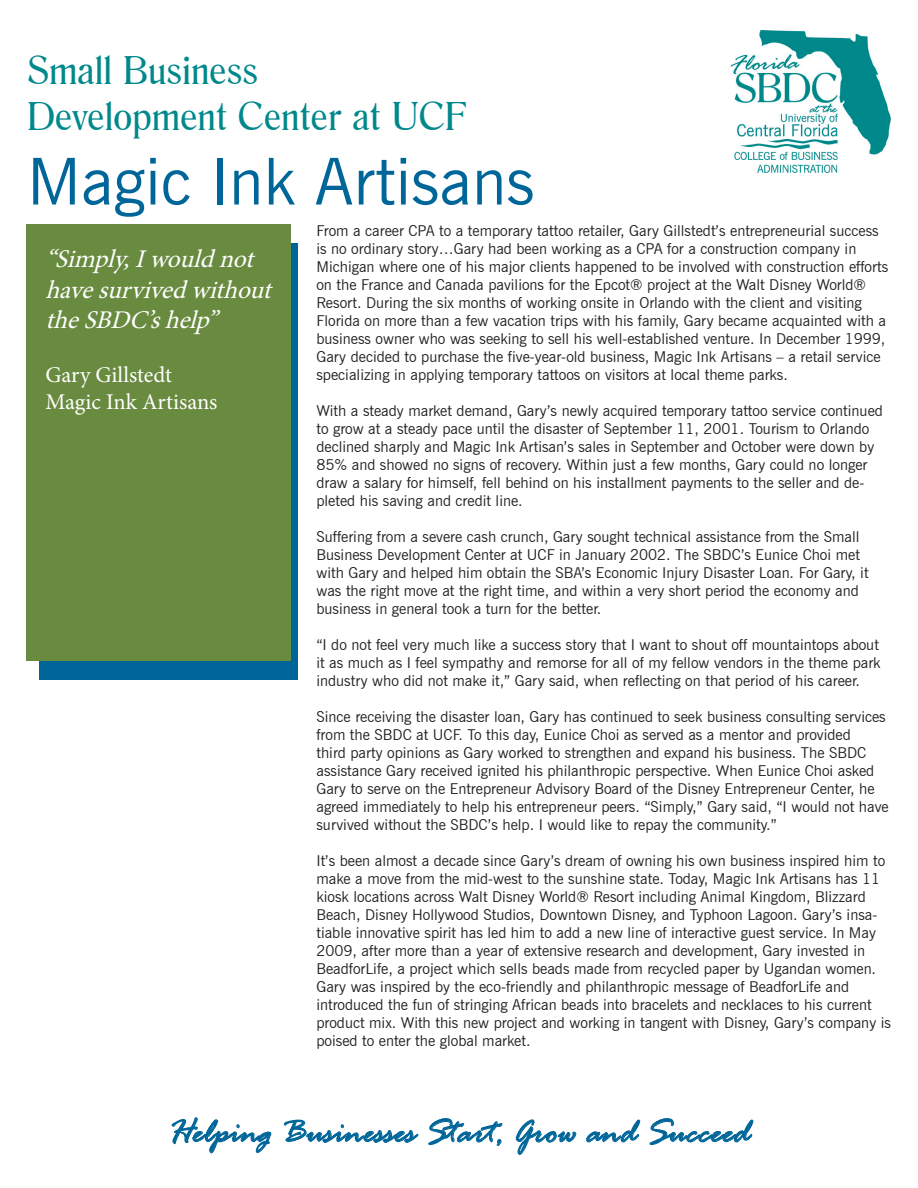
<style>
.page{position:relative;width:918px;height:1188px;background:#fff}
.page>*{position:absolute;margin:0;border:0;box-sizing:border-box;transform-origin:0 0}
.t1{font:64.5px "News Gothic BT";color:#069}
.t2{font:39px "Romana BT";color:#00888b}
.t3{font:italic 36px "Rage";color:#069}
.t4{font:italic 25.5px/30.6px "Minion Pro";color:#fff}
.t5{font:22.5px "Minion Pro";letter-spacing:-.005em;color:#fff}
.t6{font:15px/18px "News Gothic BT";color:#231f20}
</style>
<div class="page">
<div style="left:40px;top:243px;width:258px;height:436px;background:#069"></div>
<div style="left:26px;top:225px;width:264px;height:436px;background:#698b40"></div>
<img style="left:730px;top:30px;width:160px;height:143px">
<svg style="left:172px;top:1117px;width:99px;height:36px"></svg>
<svg style="left:284px;top:1120px;width:134px;height:23px"></svg>
<svg style="left:428px;top:1118px;width:74px;height:28px"></svg>
<svg style="left:516px;top:1119px;width:60px;height:36px"></svg>
<svg style="left:586px;top:1120px;width:54px;height:22px"></svg>
<svg style="left:650px;top:1118px;width:103px;height:27px"></svg>
<p class="t2" style="left:27px;top:46px;width:232px">Small Business</p>
<p class="t2" style="left:27px;top:93px;width:442px">Development Center at UCF</p>
<p class="t1" style="left:27px;top:143px;width:509px">Magic Ink Artisans</p>
<p class="t4" style="left:45px;top:244px;width:236px">“Simply,Iwouldnot havesurvivedwithout theSBDC’shelp”</p>
<p class="t5" style="left:45px;top:360px;width:128px">Gary Gillstedt</p>
<p class="t5" style="left:45px;top:387px;width:174px">Magic Ink Artisans</p>
<p class="t6" style="left:316px;top:222px;width:573px">From a career CPA to a temporary tattoo retailer, Gary Gillstedt’s entrepreneurial success is no ordinary story…Gary had been working as a CPA for a construction company in Michigan where one of his major clients happened to be involved with construction efforts on the France and Canada pavilions for the Epcot® project at the Walt Disney World® Resort. During the six months of working onsite in Orlando with the client and visiting Florida on more than a few vacation trips with his family, Gary became acquainted with a business owner who was seeking to sell his well-established venture. In December 1999, Gary decided to purchase the five-year-old business, Magic Ink Artisans – a retail service specializing in applying temporary tattoos on visitors at local theme parks.</p>
<p class="t6" style="left:316px;top:402px;width:568px">With a steady market demand, Gary’s newly acquired temporary tattoo service continued to grow at a steady pace until the disaster of September 11, 2001. Tourism to Orlando declined sharply and Magic Ink Artisan’s sales in September and October were down by 85% and showed no signs of recovery. Within just a few months, Gary could no longer draw a salary for himself, fell behind on his installment payments to the seller and de&shy;pleted his saving and credit line.</p>
<p class="t6" style="left:316px;top:528px;width:554px">Suffering from a severe cash crunch, Gary sought technical assistance from the Small Business Development Center at UCF in January 2002. The SBDC’s Eunice Choi met with Gary and helped him obtain the SBA’s Economic Injury Disaster Loan. For Gary, it was the right move at the right time, and within a very short period the economy and business in general took a turn for the better.</p>
<p class="t6" style="left:316px;top:636px;width:566px;text-align:justify">“I do not feel very much like a success story that I want to shout off mountaintops about it as much as I feel sympathy and remorse for all of my fellow vendors in the theme park industry who did not make it,” Gary said, when reflecting on that period of his career.</p>
<p class="t6" style="left:316px;top:708px;width:574px">Since receiving the disaster loan, Gary has continued to seek business consulting services from the SBDC at UCF. To this day, Eunice Choi as served as a mentor and provided<br>third party opinions as Gary worked to strengthen and expand his business. The SBDC assistance Gary received ignited his philanthropic perspective. When Eunice Choi asked Gary to serve on the Entrepreneur Advisory Board of the Disney Entrepreneur Center, he agreed immediately to help his entrepreneur peers. “Simply,” Gary said, “I would not have survived without the SBDC’s help. I would like to repay the community.”</p>
<p class="t6" style="left:316px;top:852px;width:576px">It’s been almost a decade since Gary’s dream of owning his own business inspired him to make a move from the mid-west to the sunshine state. Today, Magic Ink Artisans has 11 kiosk locations across Walt Disney World® Resort including Animal Kingdom, Blizzard Beach, Disney Hollywood Studios, Downtown Disney, and Typhoon Lagoon. Gary’s insa&shy;tiable innovative spirit has led him to add a new line of interactive guest service. In May 2009, after more than a year of extensive research and development, Gary invested in BeadforLife, a project which sells beads made from recycled paper by Ugandan women.<br>Gary was inspired by the eco-friendly and philanthropic message of BeadforLife and introduced the fun of stringing African beads into bracelets and necklaces to his current product mix. With this new project and working in tangent with Disney, Gary’s company is poised to enter the global market.</p>
<p class="t3" style="left:168px;top:1113px;width:583px">Helping Businesses Start, Grow and Succeed</p>
</div>
